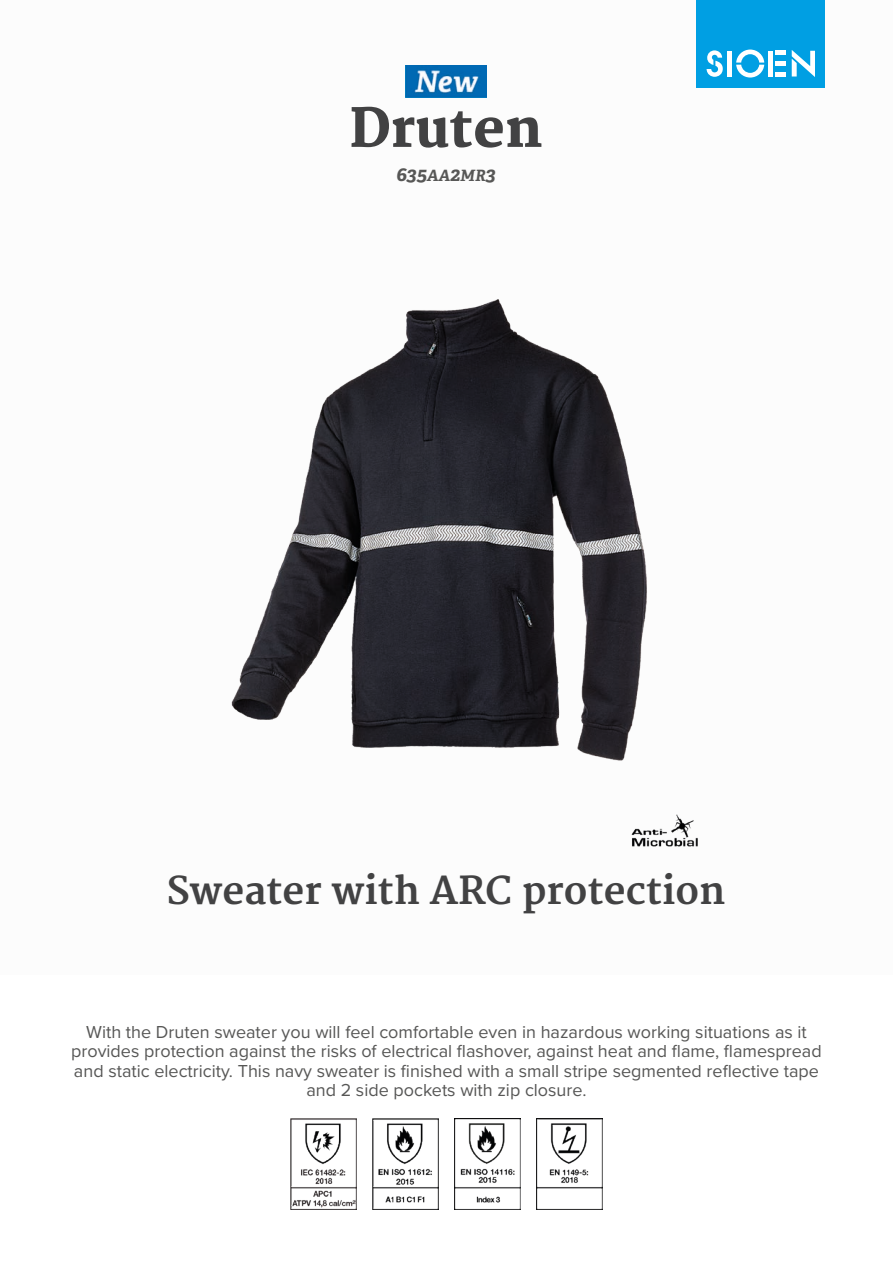
<style>
.page{position:relative;width:893px;height:1263px;background:#fff}
.page>*{position:absolute;margin:0;border:0;box-sizing:border-box;transform-origin:0 0}
.t1{font:800 52.5px "Merriweather";color:#424243}
.t2{font:700 37.5px "Merriweather";color:#424243}
.t3{font:italic 700 19.5px "Adelle PE";color:#575756}
.t4{font:18px/19.5px "Proxima Nova";color:#575756;text-align:center}
.s1{font-size:15.6px}
</style>
<div class="page">
<div style="left:697px;top:0;width:128px;height:88px;background:#009fe3"></div>
<svg style="left:707px;top:50px;width:16px;height:27px"></svg>
<svg style="left:736px;top:50px;width:28px;height:28px"></svg>
<div style="left:727px;top:51px;width:5px;height:26px;background:#fff"></div>
<div style="left:768px;top:51px;width:5px;height:26px;background:#fff"></div>
<div style="left:775px;top:72px;width:11px;height:5px;background:#fff"></div>
<div style="left:775px;top:61px;width:11px;height:5px;background:#fff"></div>
<hr style="left:775px;top:51px;width:11px;height:4px;background:#fff">
<svg style="left:792px;top:50px;width:23px;height:27px"></svg>
<img style="left:688px;top:820px;width:10px;height:27px">
<img style="left:290px;top:1118px;width:67px;height:92px">
<img style="left:372px;top:1118px;width:67px;height:92px">
<img style="left:454px;top:1118px;width:67px;height:92px">
<img style="left:536px;top:1118px;width:67px;height:92px">
<img style="left:231px;top:299px;width:457px;height:548px">
<img style="left:406px;top:65px;width:80px;height:33px">
<h1 class="t1" style="left:349px;top:98px;width:195px">Druten</h1>
<p class="t3" style="left:396px;top:160px;width:101px">635<span class="s1">AA</span>2<span class="s1">MR</span>3</p>
<h2 class="t2" style="left:166px;top:869px;width:560px">Sweater with ARC protection</h2>
<p class="t4" style="left:71px;top:1021px;width:752px">With the Druten sweater you will feel comfortable even in hazardous working situations as it provides protection against the risks of electrical flashover, against heat and flame, flamespread and static electricity. This navy sweater is finished with a small stripe segmented reflective tape and 2 side pockets with zip closure.</p>
</div>
